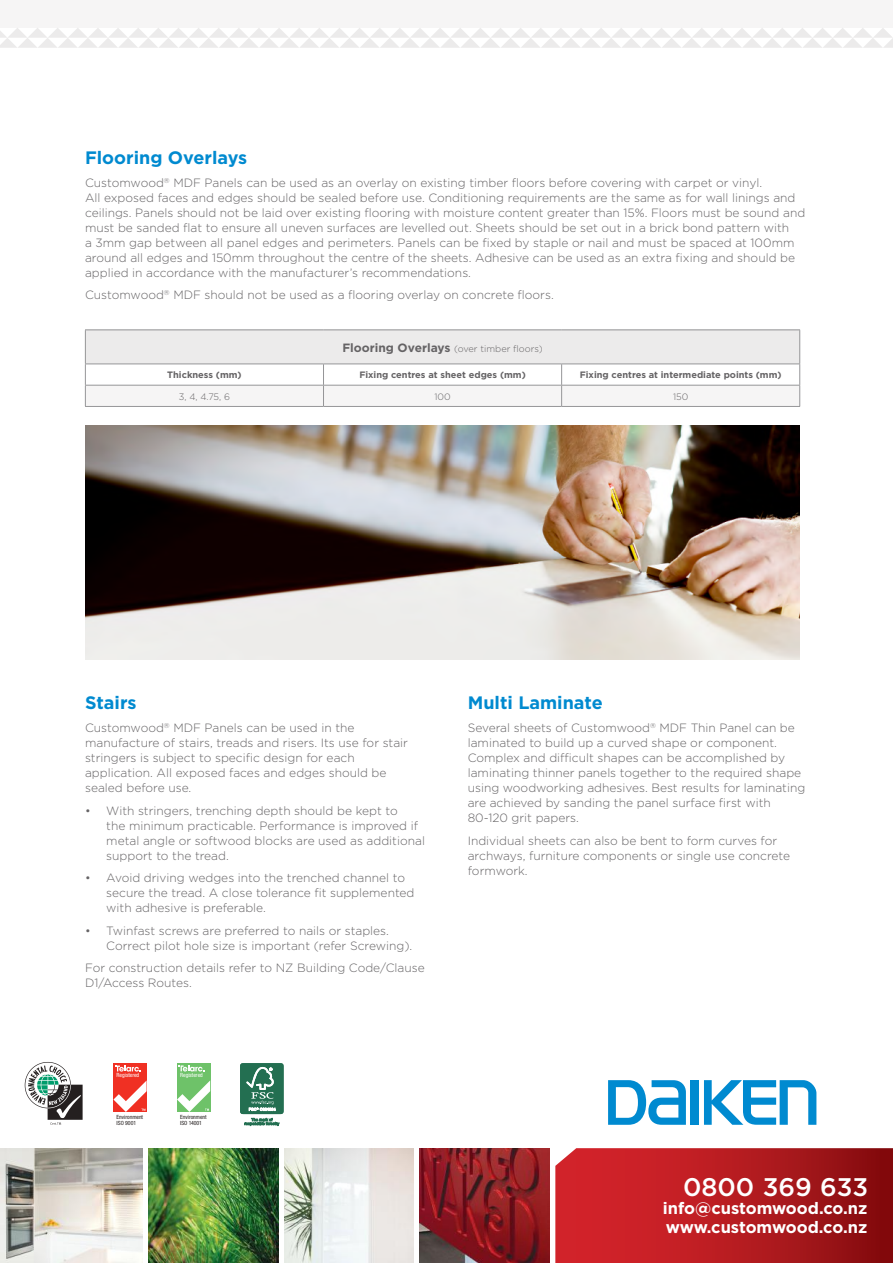
<style>
.page{position:relative;width:893px;height:1263px;background:#fff}
.page>*{position:absolute;margin:0;border:0;box-sizing:border-box;transform-origin:0 0}
.t1{font:500 25.5px "Gotham";color:#fff}
.t2{font:700 18px "Gotham";color:#008ad0}
.t3{font:700 16.5px "Gotham";color:#fff}
.t4{font:300 12px/15px "Gotham";color:#656365}
.t5{font:700 9.3px "Gotham";color:#656365}
.t6{font:300 9.3px "Gotham";color:#656365}
.t7{font:condensed 5.7px/5.7px "Helvetica Neue LT Std";color:#241f1f}
.t8{font:condensed 5.7px "Helvetica Neue LT Std";color:#fff}
.s1{font-weight:700;font-size:12px}
</style>
<div class="page">
<img style="left:148px;top:1148px;width:130px;height:115px">
<img style="left:0;top:1148px;width:142px;height:115px">
<img style="left:284px;top:1148px;width:130px;height:115px">
<img style="left:420px;top:1148px;width:129px;height:115px">
<svg style="left:555px;top:1148px;width:338px;height:115px;background:#b41c21"></svg>
<div style="left:0;top:0;width:893px;height:28px;background:#f6f5f5"></div>
<svg style="left:0;top:28px;width:893px;height:20px"></svg>
<div style="left:691px;top:1080px;width:8px;height:45px;background:#008ad0"></div>
<svg style="left:704px;top:1080px;width:112px;height:45px"></svg>
<svg style="left:608px;top:1080px;width:78px;height:45px"></svg>
<svg style="left:25px;top:1062px;width:58px;height:63px"></svg>
<div style="left:240px;top:1063px;width:44px;height:51px;background:#236f51;border-radius:2px"></div>
<div style="left:240px;top:1063px;width:43px;height:51px;border:1px solid #236f51;border-radius:3px"></div>
<svg style="left:246px;top:1067px;width:29px;height:44px"></svg>
<svg style="left:245px;top:1118px;width:34px;height:8px"></svg>
<div style="left:113px;top:1063px;width:34px;height:49px;background:#f03023"></div>
<svg style="left:115px;top:1065px;width:26px;height:6px"></svg>
<svg style="left:113px;top:1080px;width:34px;height:32px"></svg>
<div style="left:177px;top:1063px;width:33px;height:49px;background:#6ec269"></div>
<svg style="left:179px;top:1065px;width:25px;height:6px"></svg>
<svg style="left:177px;top:1081px;width:33px;height:31px"></svg>
<div style="left:85px;top:330px;width:715px;height:34px;background:#ecebeb"></div>
<hr style="left:85px;top:406px;width:238px;height:1px;background:#969698">
<hr style="left:323px;top:406px;width:239px;height:1px;background:#969698">
<hr style="left:562px;top:406px;width:238px;height:1px;background:#969698">
<svg style="left:85px;top:365px;width:715px;height:41px"></svg>
<hr style="left:85px;top:330px;width:238px;height:1px;background:#969698">
<hr style="left:85px;top:330px;width:1px;height:34px;background:#969698">
<hr style="left:323px;top:330px;width:239px;height:1px;background:#969698">
<hr style="left:562px;top:330px;width:238px;height:1px;background:#969698">
<hr style="left:799px;top:330px;width:1px;height:34px;background:#969698">
<hr style="left:85px;top:364px;width:238px;height:1px;background:#969698">
<hr style="left:323px;top:364px;width:239px;height:1px;background:#969698">
<hr style="left:562px;top:364px;width:238px;height:1px;background:#969698">
<img style="left:85px;top:425px;width:714px;height:235px">
<h2 class="t2" style="left:85px;top:147px;width:164px">Flooring Overlays</h2>
<p class="t4" style="left:85px;top:175px;width:722px">Customwood<sup>®</sup> MDF Panels can be used as an overlay on existing timber floors before covering with carpet or vinyl.<br>All exposed faces and edges should be sealed before use. Conditioning requirements are the same as for wall linings and ceilings. Panels should not be laid over existing flooring with moisture content greater than 15%. Floors must be sound and must be sanded flat to ensure all uneven surfaces are levelled out. Sheets should be set out in a brick bond pattern with<br>a 3mm gap between all panel edges and perimeters. Panels can be fixed by staple or nail and must be spaced at 100mm around all edges and 150mm throughout the centre of the sheets. Adhesive can be used as an extra fixing and should be applied in accordance with the manufacturer’s recommendations.</p>
<p class="t4" style="left:85px;top:287px;width:470px">Customwood<sup>®</sup> MDF should not be used as a flooring overlay on concrete floors.</p>
<p class="t6" style="left:342px;top:343px;width:202px"><span class="s1">Flooring Overlays</span> (over timber floors)</p>
<p class="t5" style="left:167px;top:370px;width:76px">Thickness (mm)</p>
<p class="t5" style="left:359px;top:370px;width:168px">Fixing centres at sheet edges (mm)</p>
<p class="t5" style="left:580px;top:370px;width:203px">Fixing centres at intermediate points (mm)</p>
<p class="t6" style="left:179px;top:391px;width:53px">3, 4, 4.75, 6</p>
<p class="t6" style="left:434px;top:391px;width:18px">100</p>
<p class="t6" style="left:673px;top:391px;width:17px">150</p>
<h2 class="t2" style="left:85px;top:692px;width:53px">Stairs</h2>
<p class="t4" style="left:85px;top:720px;width:324px">Customwood<sup>®</sup> MDF Panels can be used in the manufacture of stairs, treads and risers. Its use for stair stringers is subject to specific design for each application. All exposed faces and edges should be sealed before use.</p>
<p class="t4" style="left:106px;top:803px;width:320px;text-indent:-21px">• With stringers, trenching depth should be kept to<br>the minimum practicable. Performance is improved if metal angle or softwood blocks are used as additional support to the tread.</p>
<p class="t4" style="left:106px;top:870px;width:310px;text-indent:-21px">• Avoid driving wedges into the trenched channel to secure the tread. A close tolerance fit supplemented with adhesive is preferable.</p>
<p class="t4" style="left:106px;top:923px;width:307px;text-indent:-21px">• Twinfast screws are preferred to nails or staples.<br>Correct pilot hole size is important (refer Screwing).</p>
<p class="t4" style="left:85px;top:960px;width:341px">For construction details refer to NZ Building Code/Clause<br>D1/Access Routes.</p>
<p class="t8" style="left:180px;top:1071px;width:24px">Registered</p>
<p class="t8" style="left:117px;top:1071px;width:24px">Registered</p>
<p class="t7" style="left:117px;top:1114px;width:28px">Environment<br>ISO 9001</p>
<p class="t7" style="left:180px;top:1114px;width:28px">Environment<br>ISO 14001</p>
<h2 class="t2" style="left:468px;top:692px;width:136px">Multi Laminate</h2>
<p class="t4" style="left:468px;top:720px;width:339px">Several sheets of Customwood<sup>®</sup> MDF Thin Panel can be laminated to build up a curved shape or component.<br>Complex and difficult shapes can be accomplished by laminating thinner panels together to the required shape using woodworking adhesives. Best results for laminating are achieved by sanding the panel surface first with 80-120 grit papers.</p>
<p class="t4" style="left:468px;top:833px;width:324px">Individual sheets can also be bent to form curves for archways, furniture components or single use concrete formwork.</p>
<h1 class="t1" style="left:683px;top:1172px;width:187px">0800 369 633</h1>
<h3 class="t3" style="left:663px;top:1199px;width:206px">info@customwood.co.nz</h3>
<h3 class="t3" style="left:666px;top:1217px;width:203px">www.customwood.co.nz</h3>
</div>
